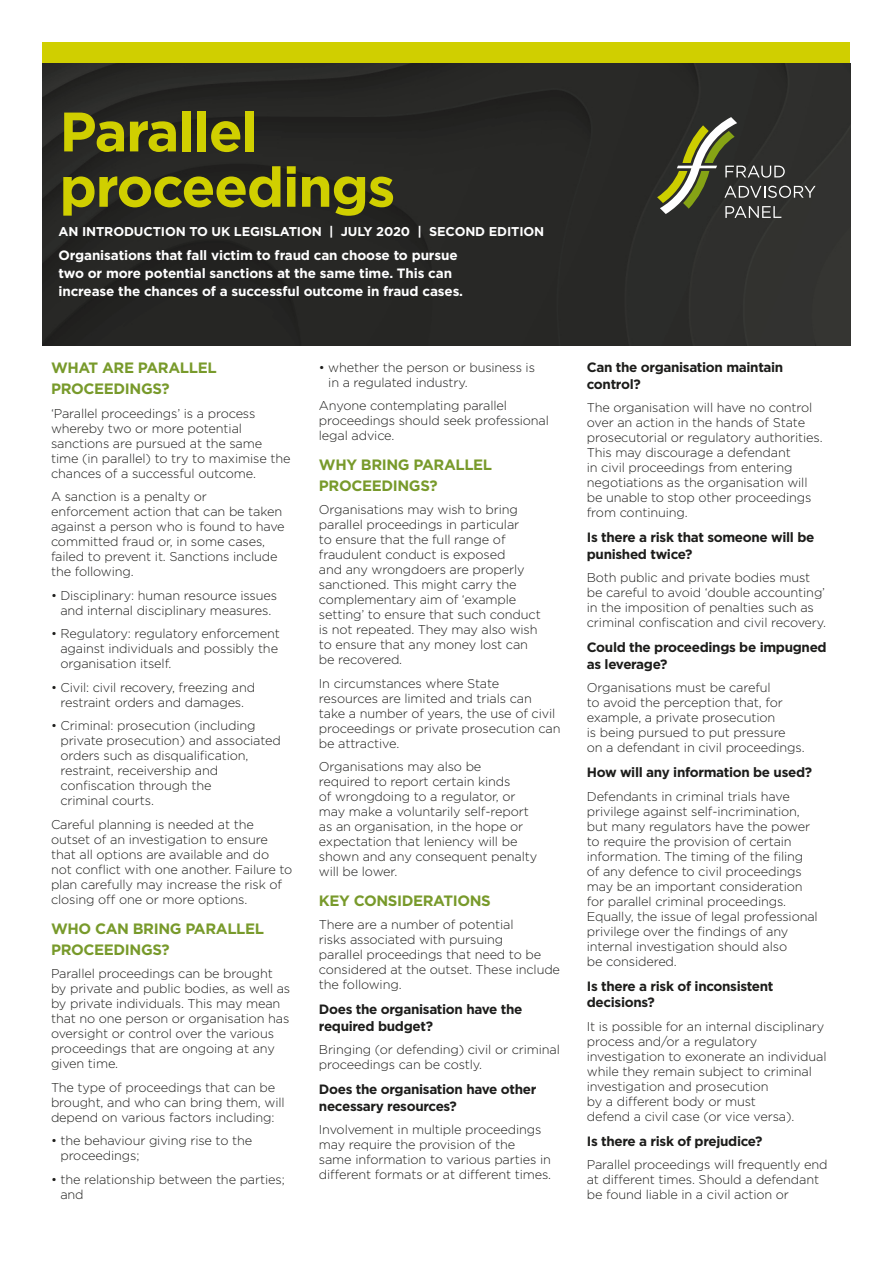
<style>
.page{position:relative;width:893px;height:1263px;background:#fff}
.page>*{position:absolute;margin:0;border:0;box-sizing:border-box;transform-origin:0 0}
.t1{font:700 55.5px/55.3px "Gotham";letter-spacing:-.025em;color:#d0cf00}
.t2{font:700 15px/21px "Gotham";letter-spacing:-.025em;color:#789a2b}
.t3{font:700 13.5px/16.5px "Gotham";letter-spacing:-.025em;color:#1d1d1b}
.t4{font:700 13.5px/18px "Gotham";letter-spacing:-.01em;color:#fff}
.t5{font:300 12.75px/15px "Gotham";letter-spacing:-.01em;color:#1d1d1b}
.t6{font:700 12.75px "Gotham";letter-spacing:-.01em;color:#fff}
</style>
<div class="page">
<div style="left:43px;top:43px;width:807px;height:29px;background:#d0cf00"></div>
<img style="left:43px;top:64px;width:807px;height:282px">
<svg style="left:657px;top:117px;width:158px;height:101px;background:#4c4e3f"></svg>
<h1 class="t1" style="left:60px;top:104px;width:337px">Parallel proceedings</h1>
<p class="t4" style="left:58px;top:247px;width:406px">Organisations that fall victim to fraud can choose to pursue two or more potential sanctions at the same time. This can increase the chances of a successful outcome in fraud cases.</p>
<p class="t6" style="left:58px;top:223px;width:487px">AN INTRODUCTION TO UK LEGISLATION | JULY 2020 | SECOND EDITION</p>
<p class="t2" style="left:51px;top:358px;width:167px">WHAT ARE PARALLEL<br>PROCEEDINGS?</p>
<p class="t5" style="left:51px;top:406px;width:241px">‘Parallel proceedings’ is a process whereby two or more potential sanctions are pursued at the same time (in parallel) to try to maximise the chances of a successful outcome.</p>
<p class="t5" style="left:51px;top:489px;width:235px">A sanction is a penalty or enforcement action that can be taken against a person who is found to have committed fraud or, in some cases, failed to prevent it. Sanctions include the following.</p>
<p class="t5" style="left:51px;top:588px;width:228px;text-align:center">• Disciplinary: human resource issues and internal disciplinary measures.</p>
<p class="t5" style="left:60px;top:626px;width:221px;text-indent:-9px">• Regulatory: regulatory enforcement against individuals and possibly the organisation itself.</p>
<p class="t5" style="left:51px;top:679px;width:206px;text-align:center">• Civil: civil recovery, freezing and restraint orders and damages.</p>
<p class="t5" style="left:60px;top:718px;width:222px;text-indent:-9px">• Criminal: prosecution (including private prosecution) and associated orders such as disqualification, restraint, receivership and confiscation through the<br>criminal courts.</p>
<p class="t5" style="left:51px;top:816px;width:243px">Careful planning is needed at the outset of an investigation to ensure that all options are available and do not conflict with one another. Failure to plan carefully may increase the risk of closing off one or more options.</p>
<p class="t2" style="left:51px;top:918px;width:215px">WHO CAN BRING PARALLEL<br>PROCEEDINGS?</p>
<p class="t5" style="left:51px;top:966px;width:241px">Parallel proceedings can be brought by private and public bodies, as well as by private individuals. This may mean that no one person or organisation has oversight or control over the various proceedings that are ongoing at any given time.</p>
<p class="t5" style="left:51px;top:1079px;width:235px">The type of proceedings that can be brought, and who can bring them, will depend on various factors including:</p>
<p class="t5" style="left:60px;top:1133px;width:193px;text-indent:-9px">• the behaviour giving rise to the proceedings;</p>
<p class="t5" style="left:60px;top:1171px;width:226px;text-indent:-9px">• the relationship between the parties; and</p>
<p class="t5" style="left:328px;top:359px;width:208px;text-indent:-9px">• whether the person or business is in a regulated industry.</p>
<p class="t5" style="left:319px;top:398px;width:232px">Anyone contemplating parallel proceedings should seek professional legal advice.</p>
<p class="t2" style="left:319px;top:454px;width:175px">WHY BRING PARALLEL<br>PROCEEDINGS?</p>
<p class="t5" style="left:319px;top:502px;width:223px">Organisations may wish to bring parallel proceedings in particular<br>to ensure that the full range of fraudulent conduct is exposed<br>and any wrongdoers are properly sanctioned. This might carry the complementary aim of ‘example setting’ to ensure that such conduct is not repeated. They may also wish to ensure that any money lost can be recovered.</p>
<p class="t5" style="left:319px;top:675px;width:243px">In circumstances where State resources are limited and trials can take a number of years, the use of civil proceedings or private prosecution can be attractive.</p>
<p class="t5" style="left:319px;top:759px;width:220px">Organisations may also be<br>required to report certain kinds<br>of wrongdoing to a regulator, or may make a voluntarily self-report as an organisation, in the hope or expectation that leniency will be shown and any consequent penalty will be lower.</p>
<p class="t2" style="left:319px;top:890px;width:173px">KEY CONSIDERATIONS</p>
<p class="t5" style="left:319px;top:917px;width:243px">There are a number of potential<br>risks associated with pursuing<br>parallel proceedings that need to be considered at the outset. These include the following.</p>
<p class="t3" style="left:319px;top:1001px;width:205px">Does the organisation have the required budget?</p>
<p class="t5" style="left:319px;top:1042px;width:243px">Bringing (or defending) civil or criminal proceedings can be costly.</p>
<p class="t3" style="left:319px;top:1081px;width:219px">Does the organisation have other necessary resources?</p>
<p class="t5" style="left:319px;top:1122px;width:234px">Involvement in multiple proceedings may require the provision of the same information to various parties in different formats or at different times.</p>
<p class="t3" style="left:587px;top:359px;width:198px">Can the organisation maintain control?</p>
<p class="t5" style="left:587px;top:400px;width:237px">The organisation will have no control over an action in the hands of State prosecutorial or regulatory authorities.<br>This may discourage a defendant<br>in civil proceedings from entering negotiations as the organisation will be unable to stop other proceedings from continuing.</p>
<p class="t3" style="left:587px;top:529px;width:229px">Is there a risk that someone will be punished twice?</p>
<p class="t5" style="left:587px;top:570px;width:241px">Both public and private bodies must be careful to avoid ‘double accounting’ in the imposition of penalties such as criminal confiscation and civil recovery.</p>
<p class="t3" style="left:587px;top:639px;width:241px">Could the proceedings be impugned as leverage?</p>
<p class="t5" style="left:587px;top:680px;width:219px">Organisations must be careful<br>to avoid the perception that, for example, a private prosecution<br>is being pursued to put pressure on a defendant in civil proceedings.</p>
<p class="t3" style="left:587px;top:764px;width:227px">How will any information be used?</p>
<p class="t5" style="left:587px;top:788px;width:232px">Defendants in criminal trials have privilege against self-incrimination, but many regulators have the power to require the provision of certain information. The timing of the filing of any defence to civil proceedings may be an important consideration for parallel criminal proceedings.<br>Equally, the issue of legal professional privilege over the findings of any internal investigation should also<br>be considered.</p>
<p class="t3" style="left:587px;top:978px;width:188px">Is there a risk of inconsistent decisions?</p>
<p class="t5" style="left:587px;top:1018px;width:241px">It is possible for an internal disciplinary process and/or a regulatory investigation to exonerate an individual while they remain subject to criminal investigation and prosecution<br>by a different body or must<br>defend a civil case (or vice versa).</p>
<p class="t3" style="left:587px;top:1133px;width:177px">Is there a risk of prejudice?</p>
<p class="t5" style="left:587px;top:1157px;width:242px">Parallel proceedings will frequently end at different times. Should a defendant be found liable in a civil action or</p>
</div>
